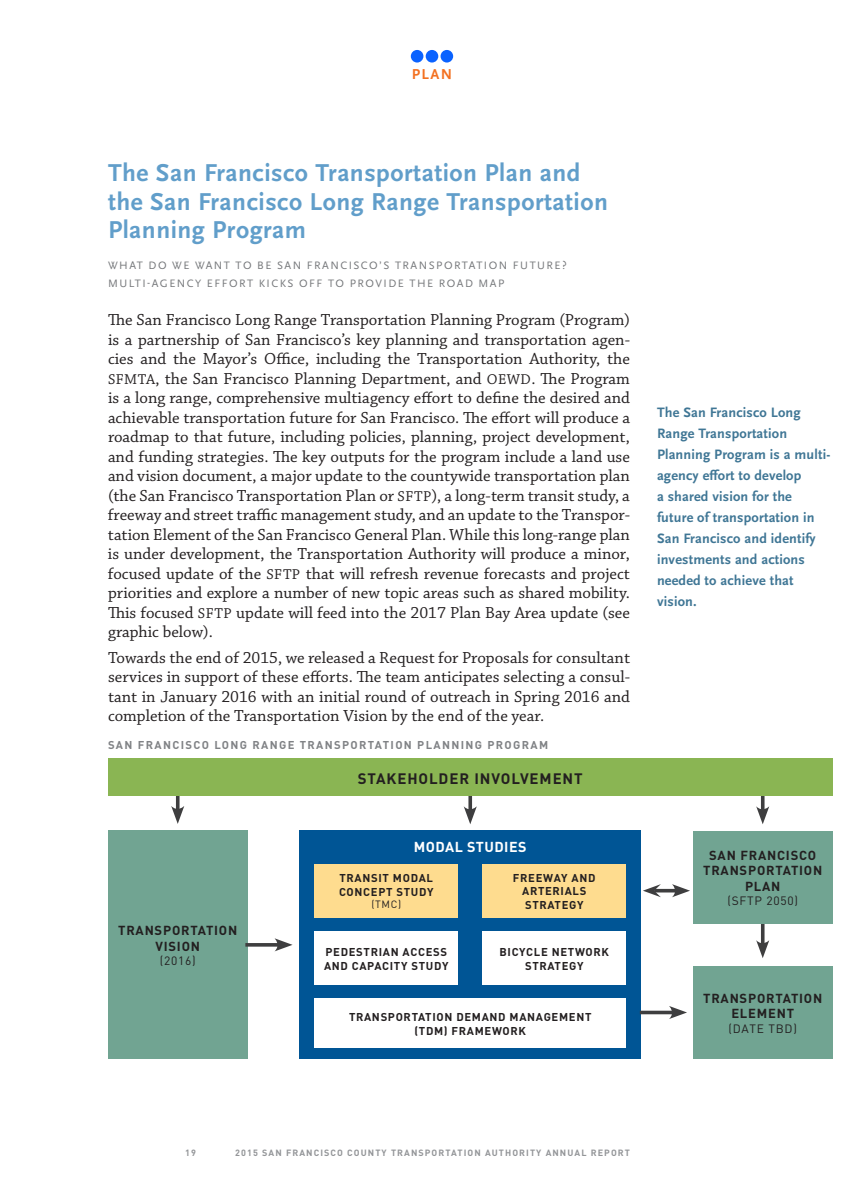
<style>
.page{position:relative;width:864px;height:1188px;background:#fff}
.page>*{position:absolute;margin:0;border:0;box-sizing:border-box;transform-origin:0 0}
.Plan_subhed{font:700 25.5px/28.5px "Scala Sans OT";letter-spacing:.02em;color:#619eca}
.t1{font:16.8px/19.5px "Chaparral Pro";color:#231f20;text-align:justify}
.t2{font:700 15px "DIN";letter-spacing:.06em;color:#231f20}
.t3{font:700 15px "Scala Sans OT";color:#f37121}
.Plan_pull_quote{font:700 14.25px/21px "Scala Sans OT";letter-spacing:.01em;color:#3f7695}
.t4{font:700 14.25px "DIN";letter-spacing:.03em;color:#fff}
.t5{font:700 12.9px/15.6px "DIN";letter-spacing:.06em;color:#231f20;text-align:center}
.t6{font:12px "DIN";letter-spacing:.06em;color:#231f20}
.t7{font:700 11.25px/13.5px "DIN";letter-spacing:.06em;color:#231f20;text-align:center}
.Subhed_tag_line{font:11.25px/18.6px "Scala Sans OT";letter-spacing:.13em;color:#76787b}
.t8{font:700 11.25px "DIN";letter-spacing:.12em;color:#808285}
.t9{font:10.5px "DIN";color:#231f20}
.t10{font:700 9px "DIN";letter-spacing:.12em;color:#939598}
.s1{font-size:15px}
</style>
<div class="page">
<div style="left:411px;top:50px;width:12px;height:13px;background:#0a62ff;border-radius:50%"></div>
<div style="left:426px;top:50px;width:12px;height:13px;background:#0a62ff;border-radius:50%"></div>
<div style="left:441px;top:50px;width:12px;height:13px;background:#0a62ff;border-radius:50%"></div>
<div style="left:108px;top:831px;width:140px;height:228px;background:#71a492"></div>
<div style="left:299px;top:831px;width:342px;height:228px;background:#005595"></div>
<svg style="left:761px;top:924px;width:4px;height:16px"></svg>
<svg style="left:756px;top:940px;width:13px;height:18px"></svg>
<svg style="left:661px;top:889px;width:11px;height:4px"></svg>
<svg style="left:643px;top:884px;width:18px;height:13px"></svg>
<svg style="left:672px;top:884px;width:18px;height:13px"></svg>
<svg style="left:245px;top:943px;width:30px;height:4px"></svg>
<svg style="left:275px;top:938px;width:18px;height:13px"></svg>
<hr style="left:640px;top:1011px;width:36px;height:3px;background:#3e3e3f">
<svg style="left:669px;top:1006px;width:18px;height:13px"></svg>
<div style="left:314px;top:864px;width:144px;height:54px;background:#fedc8f"></div>
<div style="left:314px;top:931px;width:144px;height:54px;background:#fff"></div>
<div style="left:314px;top:999px;width:312px;height:49px;background:#fff"></div>
<div style="left:482px;top:864px;width:144px;height:54px;background:#fedc8f"></div>
<div style="left:482px;top:931px;width:144px;height:54px;background:#fff"></div>
<div style="left:693px;top:831px;width:139px;height:93px;background:#71a492"></div>
<div style="left:693px;top:966px;width:139px;height:93px;background:#71a492"></div>
<svg style="left:761px;top:796px;width:4px;height:10px"></svg>
<svg style="left:756px;top:806px;width:13px;height:18px"></svg>
<svg style="left:468px;top:796px;width:4px;height:10px"></svg>
<svg style="left:464px;top:806px;width:13px;height:18px"></svg>
<svg style="left:176px;top:796px;width:4px;height:10px"></svg>
<svg style="left:171px;top:806px;width:13px;height:18px"></svg>
<div style="left:108px;top:759px;width:724px;height:37px;background:#8ab553"></div>
<p class="t3" style="left:412px;top:66px;width:42px">PLAN</p>
<p class="Plan_subhed" style="left:108px;top:159px;width:502px">The San Francisco Transportation Plan and the San Francisco Long Range Transportation<br>Planning Program</p>
<p class="Subhed_tag_line" style="left:108px;top:256px;width:460px">WHAT DO WE WANT TO BE SAN FRANCISCO’S TRANSPORTATION FUTURE?<br>MULTI-AGENCY EFFORT KICKS OFF TO PROVIDE THE ROAD MAP</p>
<p class="t1" style="left:108px;top:311px;width:524px">The San Francisco Long Range Transportation Planning Program (Program) is a partnership of San Francisco’s key planning and transportation agen&shy;cies and the Mayor’s Office, including the Transportation Authority, the <span class="s1">SFMTA</span>, the San Francisco Planning Department, and <span class="s1">OEWD</span>. The Program is a long range, comprehensive multiagency effort to define the desired and achievable transportation future for San Francisco. The effort will produce a roadmap to that future, including policies, planning, project development, and funding strategies. The key outputs for the program include a land use and vision document, a major update to the countywide transportation plan (the San Francisco Transportation Plan or <span class="s1">SFTP</span>), a long-term transit study, a freeway and street traffic management study, and an update to the Transpor&shy;tation Element of the San Francisco General Plan. While this long-range plan is under development, the Transportation Authority will produce a minor, focused update of the <span class="s1">SFTP</span> that will refresh revenue forecasts and project priorities and explore a number of new topic areas such as shared mobility.<br>This focused <span class="s1">SFTP</span> update will feed into the 2017 Plan Bay Area update (see graphic below).</p>
<p class="t1" style="left:108px;top:648px;width:524px">Towards the end of 2015, we released a Request for Proposals for consultant services in support of these efforts. The team anticipates selecting a consul&shy;tant in January 2016 with an initial round of outreach in Spring 2016 and completion of the Transportation Vision by the end of the year.</p>
<p class="t8" style="left:108px;top:737px;width:442px">SAN FRANCISCO LONG RANGE TRANSPORTATION PLANNING PROGRAM</p>
<p class="t5" style="left:118px;top:922px;width:121px">TRANSPORTATION<br>VISION</p>
<p class="t6" style="left:160px;top:953px;width:37px">(2016)</p>
<p class="t2" style="left:358px;top:768px;width:227px">STAKEHOLDER INVOLVEMENT</p>
<p class="t4" style="left:414px;top:837px;width:114px">MODAL STUDIES</p>
<p class="t7" style="left:339px;top:871px;width:96px;text-align:left">TRANSIT MODAL<br>CONCEPT STUDY</p>
<p class="t9" style="left:371px;top:898px;width:31px">(TMC)</p>
<p class="t7" style="left:324px;top:945px;width:126px;text-align:left">PEDESTRIAN ACCESS<br>AND CAPACITY STUDY</p>
<p class="t7" style="left:513px;top:871px;width:84px">FREEWAY AND<br>ARTERIALS<br>STRATEGY</p>
<p class="t7" style="left:500px;top:945px;width:111px">BICYCLE NETWORK<br>STRATEGY</p>
<p class="t7" style="left:349px;top:1010px;width:244px">TRANSPORTATION DEMAND MANAGEMENT (TDM) FRAMEWORK</p>
<p class="Plan_pull_quote" style="left:657px;top:402px;width:175px">The San Francisco Long<br>Range Transportation<br>Planning Program is a multi&shy;agency effort to develop<br>a shared vision for the future of transportation in<br>San Francisco and identify investments and actions needed to achieve that vision.</p>
<p class="t5" style="left:703px;top:847px;width:121px">SAN FRANCISCO<br>TRANSPORTATION<br>PLAN</p>
<p class="t6" style="left:727px;top:894px;width:72px">(SFTP 2050)</p>
<p class="t5" style="left:703px;top:990px;width:121px">TRANSPORTATION<br>ELEMENT</p>
<p class="t6" style="left:729px;top:1021px;width:70px">(DATE TBD)</p>
<p class="t10" style="left:185px;top:1147px;width:12px">19</p>
<p class="t10" style="left:235px;top:1147px;width:396px">2015 SAN FRANCISCO COUNTY TRANSPORTATION AUTHORITY ANNUAL REPORT</p>
</div>
